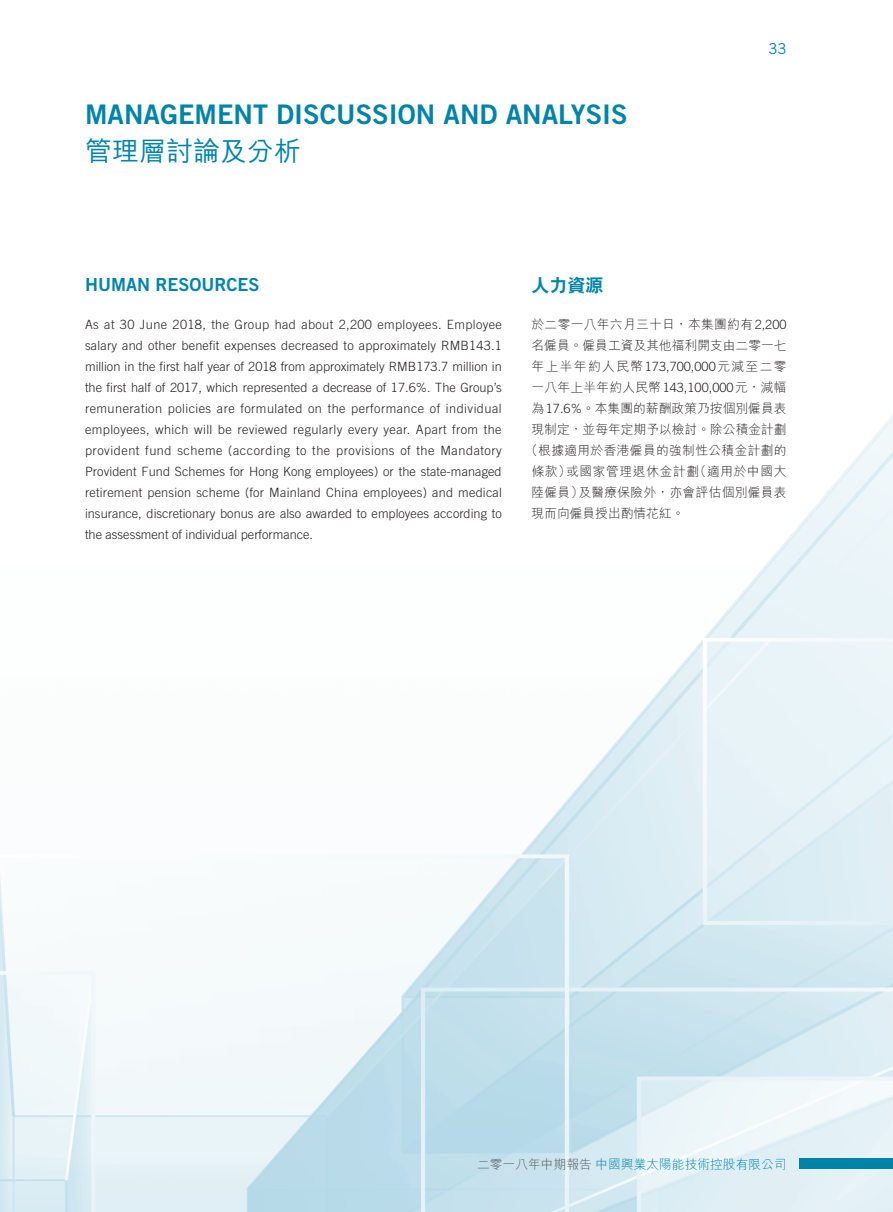
<style>
.page{position:relative;width:893px;height:1212px;background:#fff}
.page>*{position:absolute;margin:0;border:0;box-sizing:border-box;transform-origin:0 0}
.t1{font:27px "Trade Gothic LT Std Bd 2";color:#0083a9}
.t2{font:500 27px "M Hei HK";color:#0083a9}
.Subhead_1{font:18px "Trade Gothic LT Std Bd 2";color:#0083a9}
.副標題1{font:800 18px "C Hei 2 HK";color:#0083a9}
.t3{font:15px "Trade Gothic LT Std";color:#0083a9}
.Body_Text{font:300 12.75px/21px "Trade Gothic LT Std";color:#231f20;text-align:justify}
.內文{font:300 12.75px "M Hei HK";letter-spacing:.025em;color:#231f20}
.內文-2{font:300 12.75px "M Hei HK";color:#231f20}
.t4{font:300 12.75px "M Hei HK";color:#0083a9}
.內文-3{font:300 12.75px "M Hei HK";letter-spacing:.11em;color:#231f20}
.內文-4{font:300 12.75px "M Hei HK";letter-spacing:.005em;color:#231f20}
.內文-5{font:300 12.75px "M Hei HK";letter-spacing:.045em;color:#231f20}
.s1{font-family:"Trade Gothic LT Std"}
.s2{color:#57585a}
</style>
<div class="page">
<img style="left:1px;top:415px;width:892px;height:797px">
<div style="left:799px;top:1159px;width:94px;height:10px;background:#0083a9"></div>
<h1 class="t1" style="left:85px;top:98px;width:544px">MANAGEMENT DISCUSSION AND ANALYSIS</h1>
<h1 class="t2" style="left:85px;top:131px;width:217px">管理層討論及分析</h1>
<p class="t3" style="left:768px;top:40px;width:20px">33</p>
<p class="Subhead_1" style="left:85px;top:274px;width:176px">HUMAN RESOURCES</p>
<p class="Body_Text" style="left:85px;top:314px;width:418px">As at 30 June 2018, the Group had about 2,200 employees. Employee salary and other benefit expenses decreased to approximately RMB143.1 million in the first half year of 2018 from approximately RMB173.7 million in the first half of 2017, which represented a decrease of 17.6%. The Group’s remuneration policies are formulated on the performance of individual employees, which will be reviewed regularly every year. Apart from the provident fund scheme (according to the provisions of the Mandatory Provident Fund Schemes for Hong Kong employees) or the state-managed retirement pension scheme (for Mainland China employees) and medical insurance, discretionary bonus are also awarded to employees according to the assessment of individual performance.</p>
<p class="副標題1" style="left:531px;top:276px;width:73px">人力資源</p>
<p class="內文" style="left:531px;top:318px;width:257px">於二零一八年六月三十日，本集團約有<span class="s1">2,200</span></p>
<p class="內文-2" style="left:531px;top:339px;width:257px">名僱員。僱員工資及其他福利開支由二零一七</p>
<p class="內文-3" style="left:531px;top:360px;width:257px">年上半年約人民幣<span class="s1">173,700,000</span>元減至二零</p>
<p class="內文" style="left:531px;top:381px;width:257px">一八年上半年約人民幣<span class="s1">143,100,000</span>元，減幅</p>
<p class="內文-4" style="left:531px;top:402px;width:257px">為<span class="s1">17.6%</span>。本集團的薪酬政策乃按個別僱員表</p>
<p class="內文-2" style="left:531px;top:423px;width:257px">現制定，並每年定期予以檢討。除公積金計劃</p>
<p class="內文" style="left:525px;top:444px;width:263px">（根據適用於香港僱員的強制性公積金計劃的</p>
<p class="內文-5" style="left:531px;top:465px;width:257px">條款）或國家管理退休金計劃（適用於中國大</p>
<p class="內文" style="left:531px;top:486px;width:257px">陸僱員）及醫療保險外，亦會評估個別僱員表</p>
<p class="內文-2" style="left:531px;top:507px;width:154px">現而向僱員授出酌情花紅。</p>
<p class="t4" style="left:477px;top:1157px;width:311px"><span class="s2">二零一八年中期報告</span> 中國興業太陽能技術控股有限公司</p>
</div>
